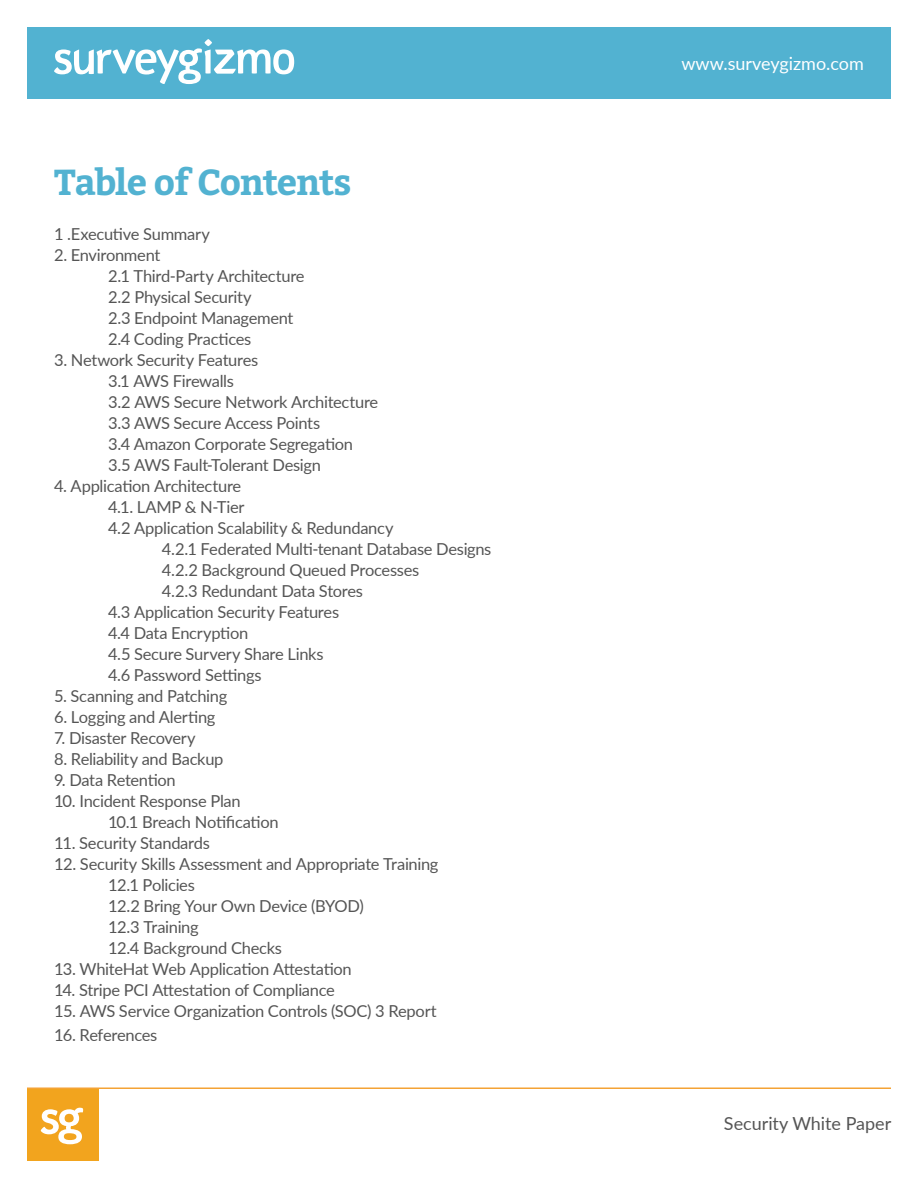
<style>
.page{position:relative;width:918px;height:1188px;background:#fff}
.page>*{position:absolute;margin:0;border:0;box-sizing:border-box;transform-origin:0 0}
.t1{font:700 36px "Bitter";letter-spacing:-.035em;color:#52b2d1}
.t2{font:18px "Lato";color:#fff}
.t3{font:18px "Lato";color:#555}
.t4{font:16.5px/21px "Lato";letter-spacing:-.02em;color:#555}
</style>
<div class="page">
<div style="left:27px;top:27px;width:864px;height:72px;background:#52b2d1"></div>
<hr style="left:27px;top:1088px;width:864px;height:1px;background:#f4a335">
<svg style="left:54px;top:39px;width:240px;height:45px"></svg>
<div style="left:27px;top:1089px;width:72px;height:72px;background:#f2a41e"></div>
<svg style="left:41px;top:1108px;width:42px;height:36px"></svg>
<h1 class="t1" style="left:54px;top:155px;width:299px">Table of Contents</h1>
<p class="t4" style="left:54px;top:223px;width:157px">1 .Executive Summary</p>
<p class="t4" style="left:108px;top:244px;width:198px;text-indent:-54px">2. Environment<br>2.1 Third-Party Architecture<br>2.2 Physical Security<br>2.3 Endpoint Management<br>2.4 Coding Practices</p>
<p class="t4" style="left:108px;top:349px;width:272px;text-indent:-54px">3. Network Security Features<br>3.1 AWS Firewalls<br>3.2 AWS Secure Network Architecture<br>3.3 AWS Secure Access Points<br>3.4 Amazon Corporate Segregation<br>3.5 AWS Fault-Tolerant Design</p>
<p class="t4" style="left:54px;top:475px;width:189px">4. Application Architecture</p>
<p class="t4" style="left:108px;top:496px;width:138px">4.1. LAMP &amp; N-Tier</p>
<p class="t4" style="left:108px;top:517px;width:287px">4.2 Application Scalability &amp; Redundancy</p>
<p class="t4" style="left:162px;top:538px;width:331px">4.2.1 Federated Multi-tenant Database Designs</p>
<p class="t4" style="left:162px;top:559px;width:259px">4.2.2 Background Queued Processes</p>
<p class="t4" style="left:162px;top:580px;width:203px">4.2.3 Redundant Data Stores</p>
<p class="t4" style="left:108px;top:601px;width:233px">4.3 Application Security Features</p>
<p class="t4" style="left:108px;top:622px;width:142px">4.4 Data Encryption</p>
<p class="t4" style="left:108px;top:643px;width:217px">4.5 Secure Survery Share Links</p>
<p class="t4" style="left:108px;top:664px;width:155px">4.6 Password Settings</p>
<p class="t4" style="left:54px;top:685px;width:175px">5. Scanning and Patching</p>
<p class="t4" style="left:54px;top:706px;width:163px">6. Logging and Alerting</p>
<p class="t4" style="left:54px;top:727px;width:143px">7. Disaster Recovery</p>
<p class="t4" style="left:54px;top:748px;width:171px">8. Reliability and Backup</p>
<p class="t4" style="left:54px;top:769px;width:123px">9. Data Retention</p>
<p class="t4" style="left:108px;top:790px;width:172px;text-indent:-54px">10. Incident Response Plan<br>10.1 Breach Notification</p>
<p class="t4" style="left:54px;top:832px;width:157px">11. Security Standards</p>
<p class="t4" style="left:108px;top:853px;width:332px;text-indent:-54px">12. Security Skills Assessment and Appropriate Training<br>12.1 Policies<br>12.2 Bring Your Own Device (BYOD)<br>12.3 Training<br>12.4 Background Checks</p>
<p class="t4" style="left:54px;top:958px;width:299px">13. WhiteHat Web Application Attestation</p>
<p class="t4" style="left:54px;top:979px;width:282px">14. Stripe PCI Attestation of Compliance</p>
<p class="t4" style="left:54px;top:1000px;width:384px">15. AWS Service Organization Controls (SOC) 3 Report</p>
<p class="t4" style="left:54px;top:1024px;width:105px">16. References</p>
<p class="t2" style="left:681px;top:52px;width:184px">www.surveygizmo.com</p>
<p class="t3" style="left:724px;top:1113px;width:169px">Security White Paper</p>
</div>
